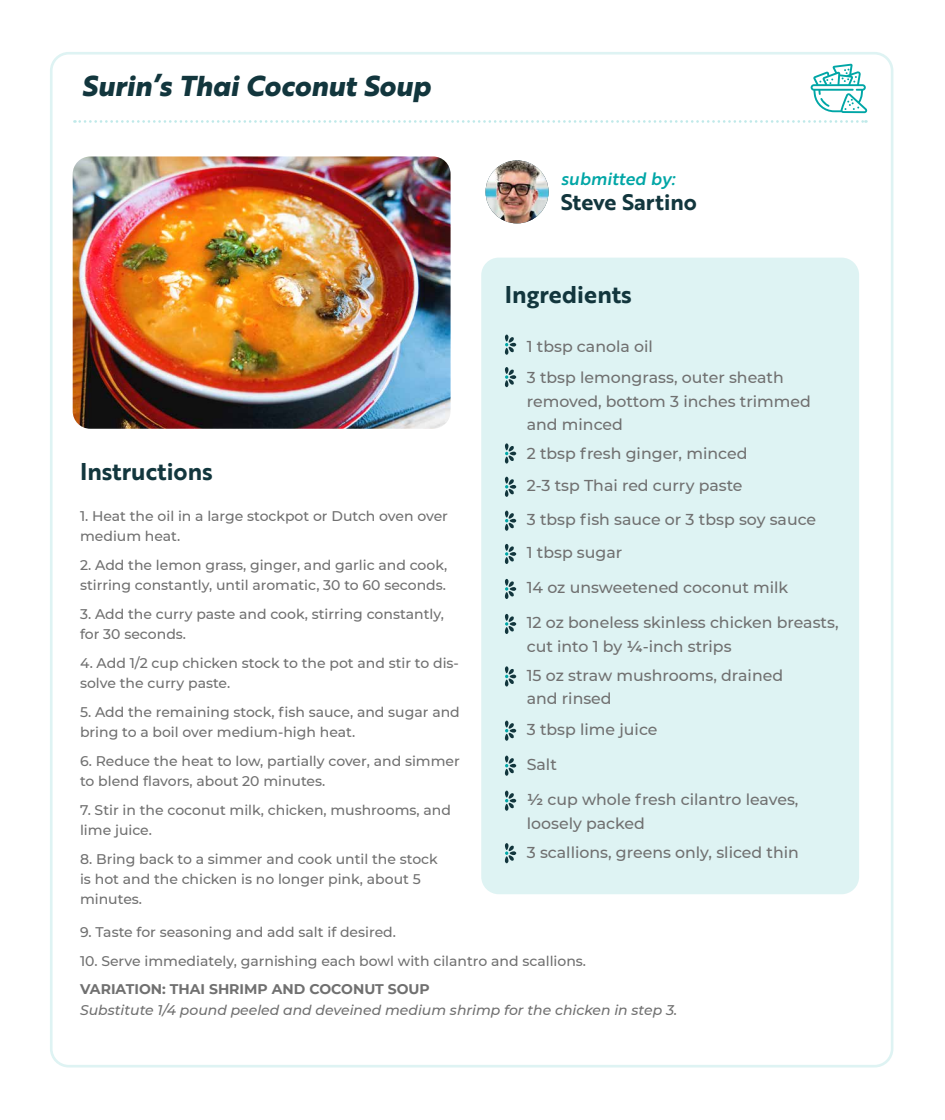
<style>
.page{position:relative;width:945px;height:1120px;background:#fff}
.page>*{position:absolute;margin:0;border:0;box-sizing:border-box;transform-origin:0 0}
.t1{font:28px "Brother 1816 Extra Bold Italic";color:#12363d}
.t2{font:23.62px "Brother 1816 Bold";color:#12363d}
.t3{font:21.88px "Brother 1816 Bold";color:#12363d}
.t4{font:17.5px "Brother 1816 Medium Italic";color:#00a6a6}
.t5{font:500 15.75px/23.6px "Montserrat";color:#707070}
.t6{font:500 14px/20.1px "Montserrat";color:#707070}
.t7{font:italic 500 14px "Montserrat";color:#707070}
.t8{font:700 14px "Montserrat";color:#707070}
.s1{font-weight:600}
</style>
<div class="page">
<img style="left:486px;top:160px;width:63px;height:63px;border-radius:32px">
<svg style="left:74px;top:120px;width:792px;height:3px"></svg>
<img style="left:73px;top:156px;width:378px;height:273px">
<svg style="left:811px;top:64px;width:56px;height:49px"></svg>
<div style="left:481px;top:258px;width:378px;height:636px;background:#def3f3;border-radius:18px"></div>
<svg style="left:505px;top:335px;width:11px;height:20px"></svg>
<svg style="left:505px;top:367px;width:11px;height:20px"></svg>
<svg style="left:505px;top:443px;width:11px;height:21px"></svg>
<svg style="left:505px;top:477px;width:11px;height:20px"></svg>
<svg style="left:505px;top:511px;width:11px;height:20px"></svg>
<svg style="left:505px;top:544px;width:11px;height:20px"></svg>
<svg style="left:505px;top:579px;width:11px;height:20px"></svg>
<svg style="left:505px;top:614px;width:11px;height:20px"></svg>
<svg style="left:505px;top:666px;width:11px;height:21px"></svg>
<svg style="left:505px;top:721px;width:11px;height:20px"></svg>
<svg style="left:505px;top:756px;width:11px;height:20px"></svg>
<svg style="left:505px;top:791px;width:11px;height:20px"></svg>
<svg style="left:505px;top:843px;width:11px;height:20px"></svg>
<h1 class="t1" style="left:82px;top:65px;width:350px">Surin’s Thai Coconut Soup</h1>
<h2 class="t2" style="left:80px;top:453px;width:134px">Instructions</h2>
<p class="t6" style="left:80px;top:505px;width:369px">1. Heat the oil in a large stockpot or Dutch oven over medium heat.</p>
<p class="t6" style="left:80px;top:554px;width:369px">2. Add the lemon grass, ginger, and garlic and cook, stirring constantly, until aromatic, 30 to 60 seconds.</p>
<p class="t6" style="left:80px;top:603px;width:365px">3. Add the curry paste and cook, stirring constantly, for 30 seconds.</p>
<p class="t6" style="left:80px;top:652px;width:380px">4. Add 1/2 cup chicken stock to the pot and stir to dis&shy;solve the curry paste.</p>
<p class="t6" style="left:80px;top:701px;width:381px">5. Add the remaining stock, fish sauce, and sugar and bring to a boil over medium-high heat.</p>
<p class="t6" style="left:80px;top:750px;width:381px">6. Reduce the heat to low, partially cover, and simmer to blend flavors, about 20 minutes.</p>
<p class="t6" style="left:80px;top:799px;width:372px">7. Stir in the coconut milk, chicken, mushrooms, and lime juice.</p>
<p class="t6" style="left:80px;top:848px;width:359px">8. Bring back to a simmer and cook until the stock is hot and the chicken is no longer pink, about 5 minutes.</p>
<p class="t4" style="left:561px;top:166px;width:116px">submitted by:</p>
<h3 class="t3" style="left:561px;top:185px;width:138px">Steve Sartino</h3>
<h2 class="t2" style="left:505px;top:277px;width:128px">Ingredients</h2>
<p class="t5" style="left:527px;top:330px;width:259px;line-height:31.6px">1 tbsp canola oil<br>3 tbsp lemongrass, outer sheath</p>
<p class="t5" style="left:527px;top:389px;width:286px">removed, bottom 3 inches trimmed and minced</p>
<p class="t5" style="left:527px;top:436px;width:222px;line-height:32.5px">2 tbsp fresh ginger, minced<br>2-3 tsp Thai red curry paste</p>
<p class="t5" style="left:527px;top:502px;width:291px;line-height:33.2px">3 tbsp fish sauce or 3 tbsp soy sauce<br>1 tbsp sugar</p>
<p class="t5" style="left:527px;top:575px;width:263px">14 oz unsweetened coconut milk</p>
<p class="t5" style="left:527px;top:610px;width:313px">12 oz boneless skinless chicken breasts, cut into 1 by <span class="s1">1/4</span>-inch strips</p>
<p class="t5" style="left:527px;top:663px;width:258px">15 oz straw mushrooms, drained and rinsed</p>
<p class="t5" style="left:527px;top:717px;width:132px">3 tbsp lime juice</p>
<p class="t5" style="left:527px;top:752px;width:32px">Salt</p>
<p class="t5" style="left:527px;top:787px;width:273px"><span class="s1">1⁄2</span> cup whole fresh cilantro leaves, loosely packed</p>
<p class="t5" style="left:527px;top:839px;width:274px">3 scallions, greens only, sliced thin</p>
<p class="t6" style="left:80px;top:921px;width:317px">9. Taste for seasoning and add salt if desired.</p>
<p class="t6" style="left:80px;top:950px;width:508px">10. Serve immediately, garnishing each bowl with cilantro and scallions.</p>
<p class="t8" style="left:80px;top:979px;width:351px">VARIATION: THAI SHRIMP AND COCONUT SOUP</p>
<p class="t7" style="left:80px;top:1000px;width:599px">Substitute 1/4 pound peeled and deveined medium shrimp for the chicken in step 3.</p>
</div>
